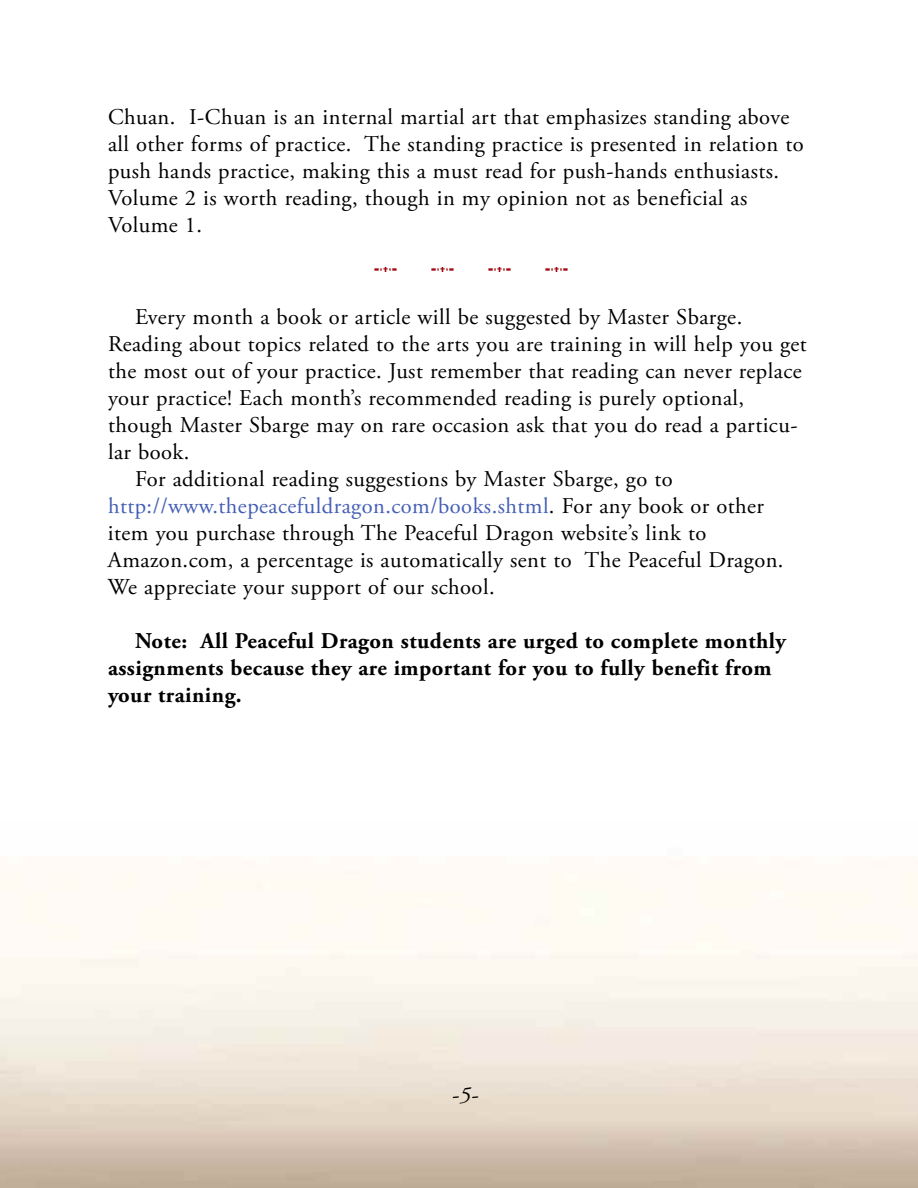
<style>
.page{position:relative;width:918px;height:1188px;background:#fff}
.page>*{position:absolute;margin:0;border:0;box-sizing:border-box;transform-origin:0 0}
.t1{font:22.5px/27px "Adobe Garamond Pro";letter-spacing:.02em;color:#000}
.t2{font:700 22.5px/27px "Adobe Garamond Pro";letter-spacing:.02em;color:#000}
.t3{font:22.5px "Adobe Garamond Pro";letter-spacing:.02em;color:#455fb5}
.t4{font:italic 22.5px "Adobe Garamond Pro";color:#000}
.s1{color:#000}
</style>
<div class="page">
<p class="t1" style="left:108px;top:106px;width:697px">Chuan. I-Chuan is an internal martial art that emphasizes standing above all other forms of practice. The standing practice is presented in relation to push hands practice, making this a must read for push-hands enthusiasts.<br>Volume 2 is worth reading, though in my opinion not as beneficial as Volume 1.</p>
<p class="t1" style="left:135px;top:305px;width:609px">Every month a book or article will be suggested by Master Sbarge.</p>
<p class="t1" style="left:108px;top:332px;width:700px">Reading about topics related to the arts you are training in will help you get</p>
<p class="t1" style="left:108px;top:359px;width:695px">the most out of your practice. Just remember that reading can never replace</p>
<p class="t1" style="left:108px;top:386px;width:638px">your practice! Each month’s recommended reading is purely optional,</p>
<p class="t1" style="left:108px;top:413px;width:691px">though Master Sbarge may on rare occasion ask that you do read a particu-</p>
<p class="t1" style="left:108px;top:440px;width:83px">lar book.</p>
<p class="t1" style="left:135px;top:467px;width:539px">For additional reading suggestions by Master Sbarge, go to</p>
<p class="t3" style="left:108px;top:497px;width:658px">http://www.thepeacefuldragon.com/books.shtml<span class="s1">. For any book or other</span></p>
<p class="t1" style="left:108px;top:521px;width:600px">item you purchase through The Peaceful Dragon website’s link to</p>
<p class="t1" style="left:108px;top:548px;width:677px">Amazon.com, a percentage is automatically sent to The Peaceful Dragon.</p>
<p class="t1" style="left:108px;top:575px;width:388px">We appreciate your support of our school.</p>
<p class="t2" style="left:108px;top:629px;width:680px;text-indent:27px">Note: All Peaceful Dragon students are urged to complete monthly assignments because they are important for you to fully benefit from your training.</p>
<p class="t4" style="left:452px;top:1086px;width:28px">-5-</p>
</div>
